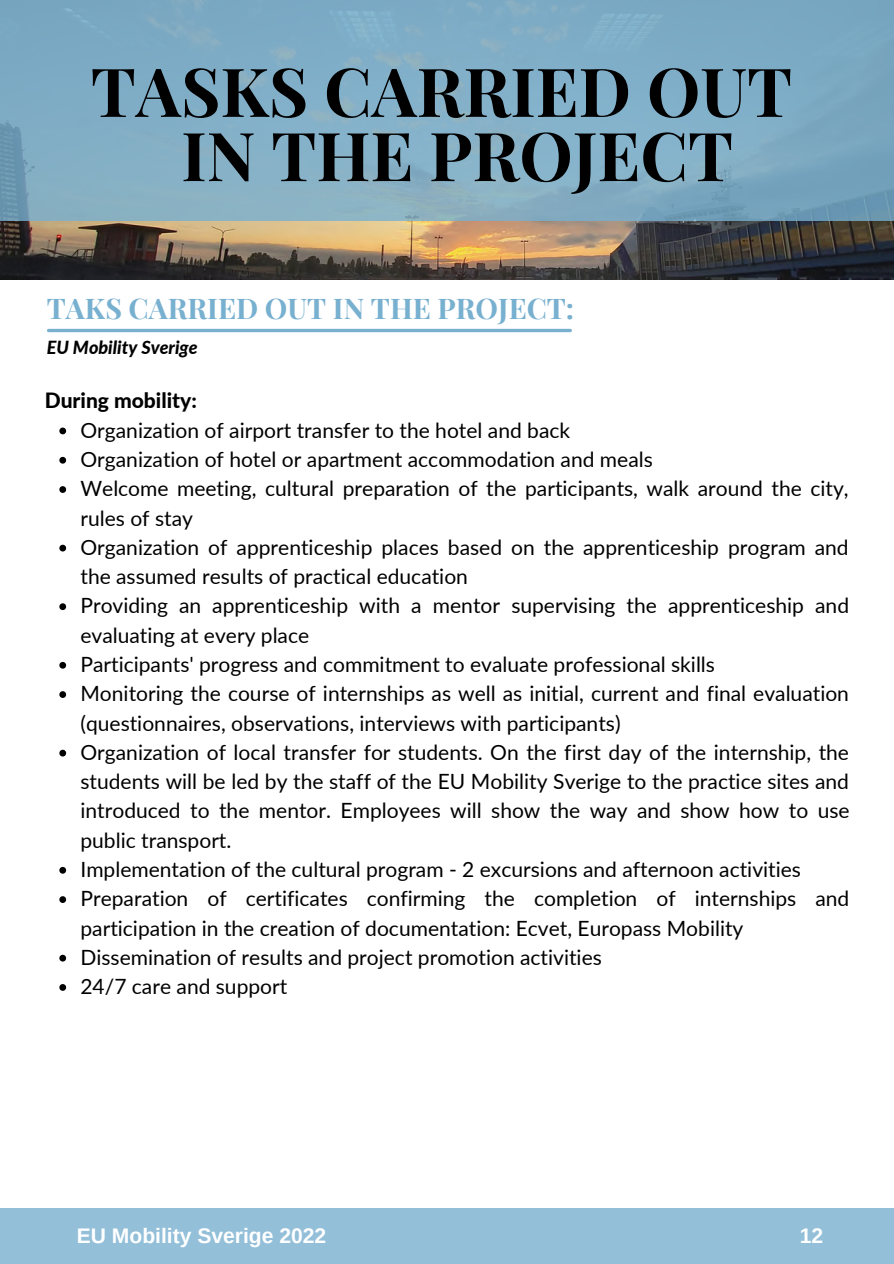
<style>
.page{position:relative;width:894px;height:1264px;background:#fff}
.page>*{position:absolute;margin:0;border:0;box-sizing:border-box;transform-origin:0 0}
.t1{font:700 67.5px/64.2px "Playfair Display";color:#000;text-align:center}
.t2{font:700 28.5px "Playfair Display";color:#78b0d0}
.t3{font:21px/29.2px "Lato";color:#000}
.t4{font:700 21px "Arimo";color:#fff}
.t5{font:800 21px "Lato";color:#000}
.t6{font:italic 800 18px "Lato";color:#000}
</style>
<div class="page">
<img style="left:0;top:221px;width:893px;height:59px">
<svg style="left:0;top:0;width:893px;height:221px;background:#80acc4"></svg>
<div style="left:0;top:1208px;width:893px;height:55px;background:#93bfd9"></div>
<hr style="left:49px;top:329px;width:521px;height:3px;background:#78b0d0">
<svg style="left:59px;top:427px;width:7px;height:7px"></svg>
<svg style="left:59px;top:457px;width:7px;height:6px"></svg>
<svg style="left:59px;top:486px;width:7px;height:7px"></svg>
<svg style="left:59px;top:544px;width:7px;height:7px"></svg>
<svg style="left:59px;top:603px;width:7px;height:7px"></svg>
<svg style="left:59px;top:662px;width:7px;height:6px"></svg>
<svg style="left:59px;top:691px;width:7px;height:7px"></svg>
<svg style="left:59px;top:749px;width:7px;height:7px"></svg>
<svg style="left:59px;top:866px;width:7px;height:7px"></svg>
<svg style="left:59px;top:896px;width:7px;height:7px"></svg>
<svg style="left:59px;top:954px;width:7px;height:7px"></svg>
<svg style="left:59px;top:984px;width:7px;height:6px"></svg>
<p class="t1" style="left:91px;top:57px;width:702px">TASKS CARRIED OUT<br>IN THE PROJECT</p>
<p class="t2" style="left:47px;top:288px;width:528px">TAKS CARRIED OUT IN THE PROJECT:</p>
<p class="t6" style="left:47px;top:336px;width:152px">EU Mobility Sverige</p>
<p class="t5" style="left:45px;top:388px;width:154px">During mobility:</p>
<p class="t3" style="left:80px;top:415px;width:491px">Organization of airport transfer to the hotel and back</p>
<p class="t3" style="left:80px;top:444px;width:573px">Organization of hotel or apartment accommodation and meals</p>
<p class="t3" style="left:80px;top:473px;width:769px">Welcome meeting, cultural preparation of the participants, walk around the city, rules of stay</p>
<p class="t3" style="left:80px;top:532px;width:769px">Organization of apprenticeship places based on the apprenticeship program and the assumed results of practical education</p>
<p class="t3" style="left:80px;top:590px;width:770px">Providing an apprenticeship with a mentor supervising the apprenticeship and evaluating at every place</p>
<p class="t3" style="left:80px;top:649px;width:636px">Participants' progress and commitment to evaluate professional skills</p>
<p class="t3" style="left:80px;top:678px;width:769px">Monitoring the course of internships as well as initial, current and final evaluation (questionnaires, observations, interviews with participants)</p>
<p class="t3" style="left:80px;top:737px;width:770px;text-align:justify">Organization of local transfer for students. On the first day of the internship, the students will be led by the staff of the EU Mobility Sverige to the practice sites and introduced to the mentor. Employees will show the way and show how to use public transport.</p>
<p class="t3" style="left:80px;top:854px;width:721px">Implementation of the cultural program - 2 excursions and afternoon activities</p>
<p class="t3" style="left:80px;top:883px;width:770px">Preparation of certificates confirming the completion of internships and participation in the creation of documentation: Ecvet, Europass Mobility</p>
<p class="t3" style="left:80px;top:942px;width:522px">Dissemination of results and project promotion activities</p>
<p class="t3" style="left:80px;top:971px;width:208px">24/7 care and support</p>
<p class="t4" style="left:77px;top:1224px;width:251px">EU Mobility Sverige 2022</p>
<p class="t4" style="left:799px;top:1224px;width:25px">12</p>
</div>
